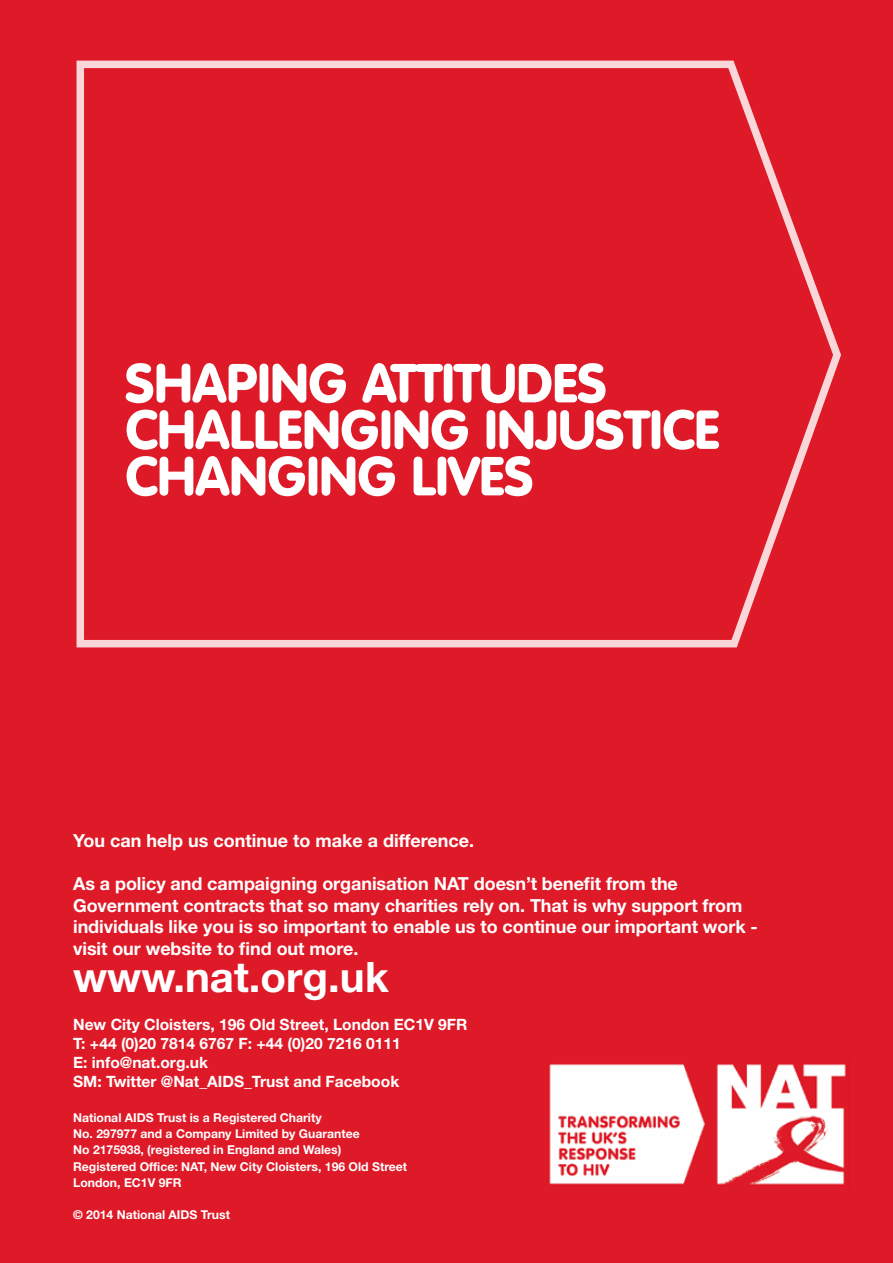
<style>
.page{position:relative;width:893px;height:1263px;background:#df1a28}
.page>*{position:absolute;margin:0;border:0;box-sizing:border-box;transform-origin:0 0}
.t1{font:900 54px/46.5px "VAG Rounded Std";color:#fff}
.t2{font:700 42px "Helvetica Neue LT Std";color:#fff}
.t3{font:700 18px/21.6px "Helvetica Neue LT Std";letter-spacing:-.005em;color:#fff}
.t4{font:700 15.6px/19px "Helvetica Neue LT Std";color:#fff}
.t5{font:700 12.15px/16.2px "Helvetica Neue LT Std";color:#fff}
</style>
<div class="page">
<svg style="left:76px;top:60px;width:765px;height:588px"></svg>
<img style="left:549px;top:1064px;width:297px;height:121px">
<h1 class="t1" style="left:125px;top:362px;width:596px">SHAPING ATTITUDES<br>CHALLENGING INJUSTICE<br>CHANGING LIVES</h1>
<p class="t3" style="left:73px;top:829px;width:402px">You can help us continue to make a difference.</p>
<p class="t3" style="left:73px;top:872px;width:686px">As a policy and campaigning organisation NAT doesn’t benefit from the Government contracts that so many charities rely on. That is why support from individuals like you is so important to enable us to continue our important work - visit our website to find out more.</p>
<h2 class="t2" style="left:73px;top:950px;width:317px">www.nat.org.uk</h2>
<p class="t4" style="left:73px;top:1014px;width:396px">New City Cloisters, 196 Old Street, London EC1V 9FR T: +44 (0)20 7814 6767 F: +44 (0)20 7216 0111<br>E: info@nat.org.uk<br>SM: Twitter @Nat_AIDS_Trust and Facebook</p>
<p class="t5" style="left:73px;top:1109px;width:336px">National AIDS Trust is a Registered Charity<br>No. 297977 and a Company Limited by Guarantee<br>No 2175938, (registered in England and Wales)<br>Registered Office: NAT, New City Cloisters, 196 Old Street London, EC1V 9FR</p>
<p class="t5" style="left:73px;top:1207px;width:158px">© 2014 National AIDS Trust</p>
</div>
